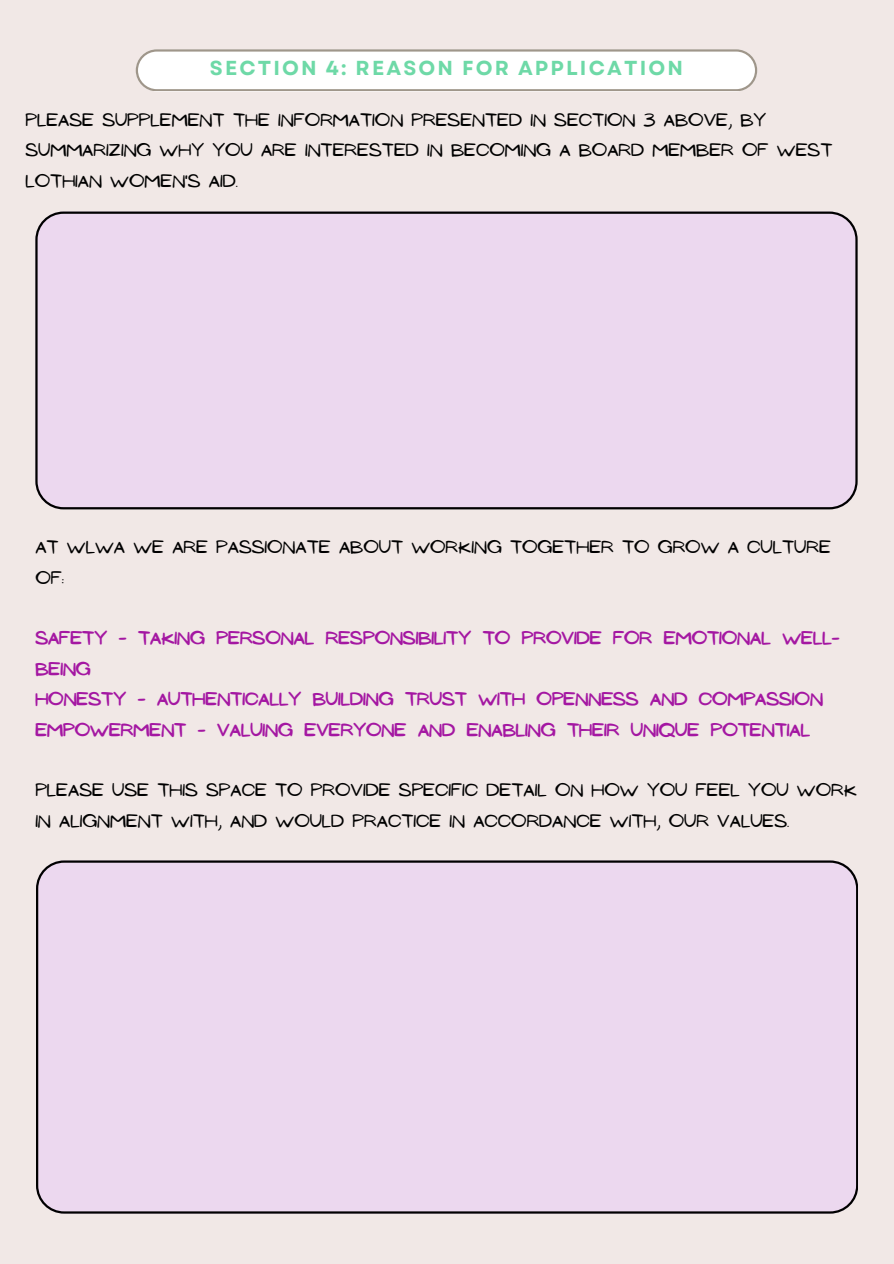
<style>
.page{position:relative;width:894px;height:1264px;background:#fff}
.page>*{position:absolute;margin:0;border:0;box-sizing:border-box;transform-origin:0 0}
.t1{font:700 20.25px "Garet";letter-spacing:.105em;color:#6ed9a7}
.t2{font:16.5px/30.3px "NF Ananias Regular";color:#000}
.t3{font:16.5px/30.3px "NF Ananias Bold";color:#a417a2}
</style>
<div class="page">
<div style="left:0;top:0;width:893px;height:1263px;background:#f1e8e6"></div>
<svg style="left:136px;top:49px;width:621px;height:42px"></svg>
<div style="left:35px;top:211px;width:822px;height:298px;background:#ecd8ef"></div>
<div style="left:36px;top:860px;width:821px;height:353px;background:#ecd8ef"></div>
<h1 class="t1" style="left:210px;top:54px;width:474px">SECTION 4: REASON FOR APPLICATION</h1>
<p class="t2" style="left:25px;top:105px;width:808px">PLEASE SUPPLEMENT THE INFORMATION PRESENTED IN SECTION 3 ABOVE, BY<br>SUMMARIZING WHY YOU ARE INTERESTED IN BECOMING A BOARD MEMBER OF WEST<br>LOTHIAN WOMEN'S AID.</p>
<p class="t2" style="left:35px;top:532px;width:796px">AT WLWA WE ARE PASSIONATE ABOUT WORKING TOGETHER TO GROW A CULTURE<br>OF:</p>
<p class="t3" style="left:35px;top:623px;width:805px">SAFETY - TAKING PERSONAL RESPONSIBILITY TO PROVIDE FOR EMOTIONAL WELL-<br>BEING</p>
<p class="t3" style="left:35px;top:684px;width:788px">HONESTY - AUTHENTICALLY BUILDING TRUST WITH OPENNESS AND COMPASSION</p>
<p class="t3" style="left:35px;top:714px;width:776px">EMPOWERMENT - VALUING EVERYONE AND ENABLING THEIR UNIQUE POTENTIAL</p>
<p class="t2" style="left:35px;top:775px;width:822px">PLEASE USE THIS SPACE TO PROVIDE SPECIFIC DETAIL ON HOW YOU FEEL YOU WORK<br>IN ALIGNMENT WITH, AND WOULD PRACTICE IN ACCORDANCE WITH, OUR VALUES.</p>
</div>
